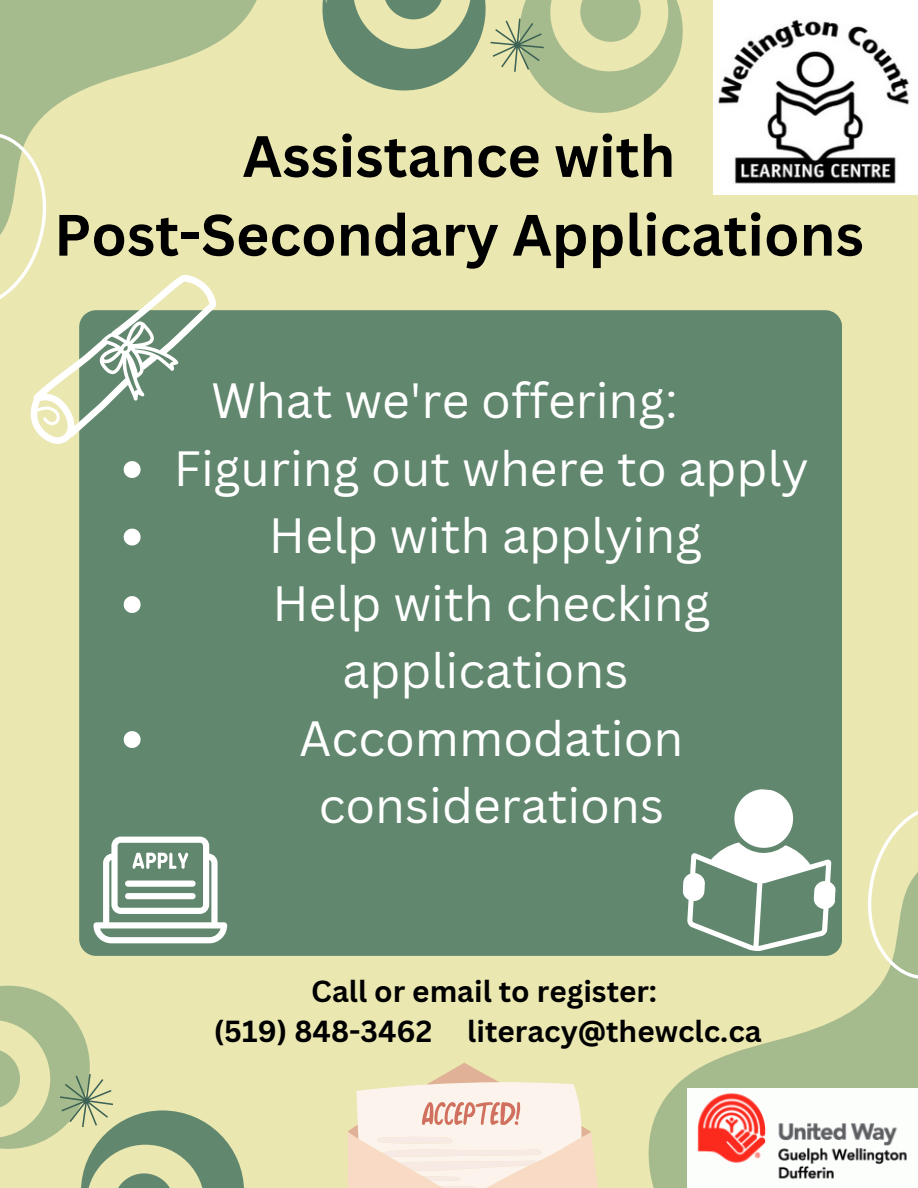
<style>
.page{position:relative;width:918px;height:1188px;background:#eae7b1}
.page>*{position:absolute;margin:0;border:0;box-sizing:border-box;transform-origin:0 0}
.t1{font:700 57px "Canva Sans";color:#000}
.t2{font:48.15px/67.5px "Canva Sans";color:#fff;text-align:center}
.t3{font:700 29.7px "Canva Sans";color:#000}
</style>
<div class="page">
<div style="left:79px;top:310px;width:763px;height:646px;background:#61876e"></div>
<svg style="left:322px;top:0;width:392px;height:144px"></svg>
<svg style="left:0;top:986px;width:244px;height:202px"></svg>
<svg style="left:0;top:0;width:257px;height:133px"></svg>
<svg style="left:0;top:133px;width:47px;height:166px"></svg>
<div style="left:0;top:0;width:125px;height:69px;background:#a6bb8d"></div>
<svg style="left:636px;top:850px;width:282px;height:338px"></svg>
<svg style="left:865px;top:810px;width:53px;height:169px"></svg>
<div style="left:789px;top:1043px;width:129px;height:145px;background:#a6bb8d"></div>
<img style="left:688px;top:1089px;width:229px;height:99px">
<img style="left:714px;top:0;width:203px;height:195px">
<svg style="left:348px;top:1063px;width:250px;height:125px"></svg>
<svg style="left:679px;top:787px;width:160px;height:169px;background:#8faa98"></svg>
<svg style="left:2px;top:267px;width:242px;height:185px"></svg>
<svg style="left:93px;top:837px;width:134px;height:106px;background:#9ab2a2"></svg>
<div style="left:125px;top:881px;width:71px;height:6px;background:#fff;border-radius:3px"></div>
<div style="left:125px;top:893px;width:71px;height:6px;background:#fff;border-radius:3px"></div>
<svg style="left:124px;top:461px;width:17px;height:17px"></svg>
<svg style="left:124px;top:529px;width:17px;height:16px"></svg>
<svg style="left:124px;top:596px;width:17px;height:17px"></svg>
<svg style="left:124px;top:731px;width:17px;height:17px"></svg>
<p class="t1" style="left:243px;top:116px;width:434px">Assistance with</p>
<p class="t1" style="left:54px;top:195px;width:811px">Post-Secondary Applications</p>
<p class="t2" style="left:211px;top:366px;width:468px">What we're offering:</p>
<p class="t2" style="left:174px;top:433px;width:637px">Figuring out where to apply</p>
<p class="t2" style="left:269px;top:501px;width:434px">Help with applying</p>
<p class="t2" style="left:272px;top:568px;width:439px">Help with checking applications</p>
<p class="t2" style="left:299px;top:703px;width:386px">Accommodation considerations</p>
<p class="t3" style="left:311px;top:970px;width:347px">Call or email to register:</p>
<p class="t3" style="left:214px;top:1010px;width:549px">(519) 848-3462 literacy@thewclc.ca</p>
</div>
